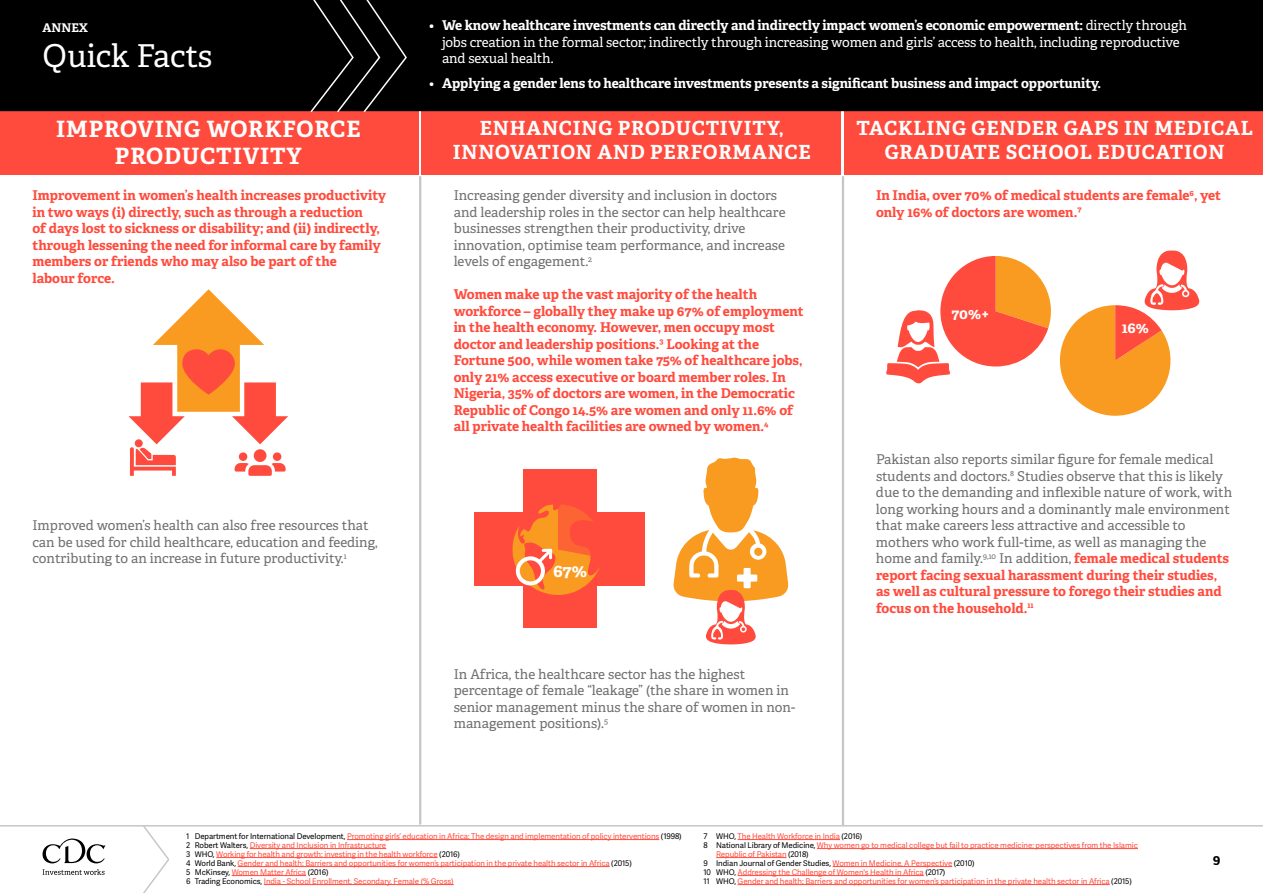
<style>
.page{position:relative;width:1263px;height:893px;background:#fff}
.page>*{position:absolute;margin:0;border:0;box-sizing:border-box;transform-origin:0 0}
.t1{font:31.5px "Adelle PE";letter-spacing:-.005em;color:#fff}
.t2{font:700 22.5px/27px "Adelle PE";letter-spacing:.04em;color:#fff;text-align:center}
.t3{font:700 19.5px/23.4px "Adelle PE";letter-spacing:.04em;color:#fff;text-align:center}
.t4{font:700 17.25px "Adelle PE";color:#fff}
.t5{font:700 14.7px "Adelle PE";color:#fff}
.t6{font:13.5px/16.5px "Adelle PE";color:#706f6f}
.t7{font:700 13.5px/16.5px "Adelle PE";letter-spacing:-.005em;color:#ff4b3d}
.t8{font:13.5px/16.2px "Adelle PE";letter-spacing:-.01em;color:#fff}
.t9{font:700 13.5px "Adelle PE";letter-spacing:-.01em;color:#fff}
.t10{font:700 13.5px "Adelle PE";color:#000}
.t11{font:700 12px "Adelle PE";color:#fff}
.t12{font:7.8px/9px "Adelle Sans";letter-spacing:-.01em;color:#ff4b3d}
.t13{font:7.8px "Adelle Sans";letter-spacing:-.01em;color:#000}
.s1{font-weight:700}
.s2{font-weight:400}
.s3{font-weight:700;color:#ff4b3d}
.s4{color:#000}
.s5{color:#ff4b3d}
</style>
<div class="page">
<hr style="left:419px;top:176px;width:2px;height:648px;background:#c6c6c6">
<hr style="left:842px;top:176px;width:2px;height:649px;background:#c6c6c6">
<div style="left:0;top:111px;width:419px;height:64px;background:#ff4b3d"></div>
<div style="left:844px;top:111px;width:419px;height:64px;background:#ff4b3d"></div>
<div style="left:421px;top:111px;width:420px;height:64px;background:#ff4b3d"></div>
<div style="left:523px;top:470px;width:74px;height:158px;background:#ff4b3d"></div>
<div style="left:474px;top:512px;width:171px;height:74px;background:#ff4b3d"></div>
<svg style="left:673px;top:457px;width:115px;height:187px"></svg>
<svg style="left:513px;top:504px;width:87px;height:91px"></svg>
<svg style="left:129px;top:289px;width:159px;height:187px"></svg>
<svg style="left:886px;top:250px;width:313px;height:166px"></svg>
<div style="left:0;top:0;width:1263px;height:111px;background:#000"></div>
<svg style="left:309px;top:0;width:99px;height:113px;background:#120f0f"></svg>
<svg style="left:0;top:825px;width:1263px;height:68px"></svg>
<hr style="left:347px;top:839px;width:312px;height:1px;background:#ff4b3d">
<hr style="left:250px;top:848px;width:136px;height:1px;background:#ff4b3d">
<hr style="left:216px;top:857px;width:222px;height:1px;background:#ff4b3d">
<hr style="left:238px;top:866px;width:372px;height:1px;background:#ff4b3d">
<hr style="left:232px;top:875px;width:74px;height:1px;background:#ff4b3d">
<hr style="left:264px;top:884px;width:190px;height:1px;background:#ff4b3d">
<hr style="left:738px;top:839px;width:102px;height:1px;background:#ff4b3d">
<hr style="left:817px;top:848px;width:321px;height:1px;background:#ff4b3d">
<hr style="left:716px;top:857px;width:70px;height:1px;background:#ff4b3d">
<hr style="left:833px;top:866px;width:119px;height:1px;background:#ff4b3d">
<hr style="left:738px;top:875px;width:186px;height:1px;background:#ff4b3d">
<hr style="left:738px;top:884px;width:372px;height:1px;background:#ff4b3d">
<p class="t11" style="left:43px;top:20px;width:47px">ANNEX</p>
<h1 class="t1" style="left:43px;top:33px;width:171px">Quick Facts</h1>
<p class="t8" style="left:442px;top:17px;width:746px;text-indent:-13px">• <span class="s1">We know healthcare investments can directly and indirectly impact women’s economic empowerment:</span> directly through jobs creation in the formal sector; indirectly through increasing women and girls’ access to health, including reproductive and sexual health.</p>
<p class="t9" style="left:429px;top:73px;width:673px"><span class="s2">•</span> Applying a gender lens to healthcare investments presents a significant business and impact opportunity.</p>
<h2 class="t2" style="left:56px;top:115px;width:306px">IMPROVING WORKFORCE<br>PRODUCTIVITY</h2>
<h3 class="t3" style="left:453px;top:116px;width:359px">ENHANCING PRODUCTIVITY,<br>INNOVATION AND PERFORMANCE</h3>
<h3 class="t3" style="left:856px;top:116px;width:398px">TACKLING GENDER GAPS IN MEDICAL<br>GRADUATE SCHOOL EDUCATION</h3>
<p class="t6" style="left:454px;top:186px;width:333px">Increasing gender diversity and inclusion in doctors and leadership roles in the sector can help healthcare businesses strengthen their productivity, drive innovation, optimise team performance, and increase levels of engagement.<sup>2</sup></p>
<p class="t7" style="left:454px;top:285px;width:352px">Women make up the vast majority of the health workforce – globally they make up 67% of employment in the health economy. However, men occupy most doctor and leadership positions.<sup>3</sup> Looking at the Fortune 500, while women take 75% of healthcare jobs, only 21% access executive or board member roles. In Nigeria, 35% of doctors are women, in the Democratic Republic of Congo 14.5% are women and only 11.6% of all private health facilities are owned by women.<sup>4</sup></p>
<p class="t7" style="left:32px;top:186px;width:355px">Improvement in women’s health increases productivity in two ways (i) directly, such as through a reduction<br>of days lost to sickness or disability; and (ii) indirectly, through lessening the need for informal care by family members or friends who may also be part of the<br>labour force.</p>
<p class="t7" style="left:876px;top:186px;width:347px">In India, over 70% of medical students are female<sup>6</sup>, yet only 16% of doctors are women.<sup>7</sup></p>
<p class="t5" style="left:951px;top:303px;width:39px">70%+</p>
<p class="t5" style="left:1122px;top:317px;width:29px">16%</p>
<p class="t6" style="left:32px;top:516px;width:347px">Improved women’s health can also free resources that can be used for child healthcare, education and feeding, contributing to an increase in future productivity.<sup>1</sup></p>
<p class="t4" style="left:553px;top:559px;width:36px">67%</p>
<p class="t6" style="left:454px;top:665px;width:343px">In Africa, the healthcare sector has the highest percentage of female “leakage” (the share in women in senior management minus the share of women in non&shy;management positions).<sup>5</sup></p>
<p class="t6" style="left:876px;top:450px;width:358px">Pakistan also reports similar figure for female medical students and doctors.<sup>8</sup> Studies observe that this is likely due to the demanding and inflexible nature of work, with long working hours and a dominantly male environment that make careers less attractive and accessible to mothers who work full-time, as well as managing the home and family.<sup>9,10</sup> In addition, <span class="s3">female medical students report facing sexual harassment during their studies, as well as cultural pressure to forego their studies and focus on the household.</span><sup>11</sup></p>
<p class="t12" style="left:186px;top:831px;width:497px"><span class="s4">1 Department for International Development,</span> Promoting girls’ education in Africa: The design and implementation of policy interventions <span class="s4">(1998)<br>2 Robert Walters,</span> Diversity and Inclusion in Infrastructure<br><span class="s4">3 WHO,</span> Working for health and growth: investing in the health workforce <span class="s4">(2016)<br>4 World Bank,</span> Gender and health: Barriers and opportunities for women’s participation in the private health sector in Africa <span class="s4">(2015)<br>5 McKinsey,</span> Women Matter Africa <span class="s4">(2016)<br>6 Trading Economics,</span> India - School Enrollment, Secondary, Female (% Gross)</p>
<p class="t12" style="left:703px;top:831px;width:161px"><span class="s4">7 WHO,</span> The Health Workforce in India <span class="s4">(2016)</span></p>
<p class="t12" style="left:703px;top:840px;width:436px"><span class="s4">8 National Library of Medicine,</span> Why women go to medical college but fail to practice medicine; perspectives from the Islamic</p>
<p class="t12" style="left:716px;top:849px;width:94px">Republic of Pakistan <span class="s4">(2018)</span></p>
<p class="t13" style="left:703px;top:857px;width:273px">9 Indian Journal of Gender Studies, <span class="s5">Women in Medicine, A Perspective</span> (2010)</p>
<p class="t12" style="left:703px;top:867px;width:244px"><span class="s4">10 WHO,</span> Addressing the Challenge of Women's Health in Africa <span class="s4">(2017)</span></p>
<p class="t12" style="left:703px;top:876px;width:430px"><span class="s4">11 WHO,</span> Gender and health: Barriers and opportunities for women’s participation in the private health sector in Africa <span class="s4">(2015)</span></p>
<p class="t10" style="left:1213px;top:850px;width:9px">9</p>
</div>
